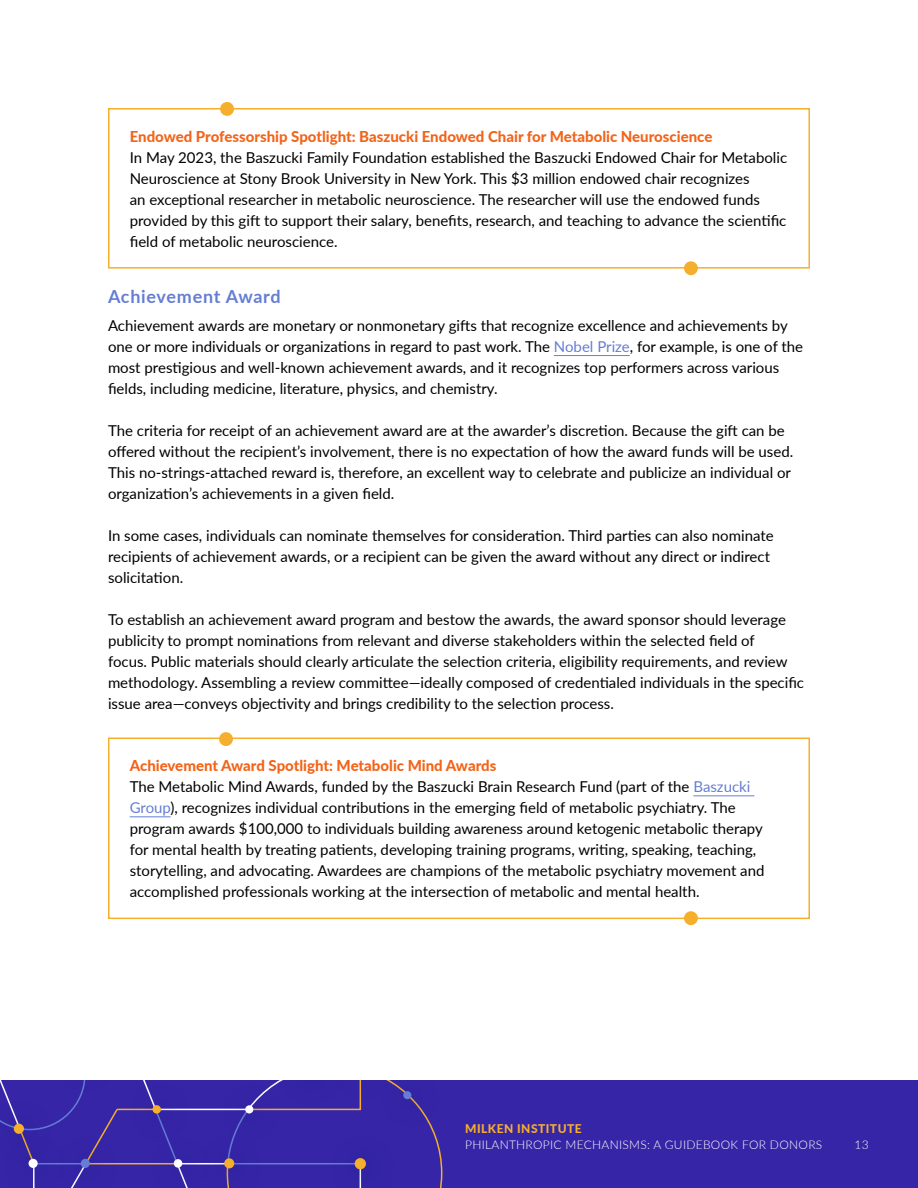
<style>
.page{position:relative;width:918px;height:1188px;background:#fff}
.page>*{position:absolute;margin:0;border:0;box-sizing:border-box;transform-origin:0 0}
.t1{font:700 18px "Lato";letter-spacing:.035em;color:#657ed4}
.t2{font:15px/21px "Lato";color:#000}
.t3{font:800 15px "Lato";color:#f26419}
.t4{font:300 12px "Lato";letter-spacing:.025em;color:#fff}
.t5{font:800 12px "Lato";letter-spacing:.04em;color:#f6ae2d}
.s1{color:#657ed4}
.s2{font-weight:800;color:#f26419}
</style>
<div class="page">
<div style="left:0;top:1080px;width:918px;height:108px;background:#3626a7"></div>
<img style="left:81px;top:1080px;width:5px;height:16px">
<img style="left:143px;top:1080px;width:12px;height:27px">
<img style="left:311px;top:1158px;width:55px;height:30px">
<div style="left:355px;top:1158px;width:11px;height:11px;background:#f6ae2d;border-radius:50%"></div>
<img style="left:239px;top:1106px;width:52px;height:59px">
<img style="left:147px;top:1107px;width:92px;height:81px">
<div style="left:174px;top:1159px;width:8px;height:9px;background:#fff;border-radius:50%"></div>
<img style="left:95px;top:1108px;width:52px;height:57px">
<img style="left:81px;top:1146px;width:14px;height:27px">
<img style="left:0;top:1080px;width:81px;height:108px">
<div style="left:14px;top:1124px;width:10px;height:10px;background:#f6ae2d;border-radius:50%"></div>
<img style="left:421px;top:1108px;width:20px;height:48px">
<img style="left:386px;top:1080px;width:35px;height:31px">
<img style="left:250px;top:1080px;width:112px;height:53px">
<hr style="left:554px;top:355px;width:76px;height:1px;background:#657ed4">
<div style="left:108px;top:108px;width:702px;height:161px;border:2px solid #f6ae2d"></div>
<hr style="left:693px;top:796px;width:61px;height:1px;background:#657ed4">
<hr style="left:130px;top:817px;width:41px;height:1px;background:#657ed4">
<div style="left:108px;top:738px;width:702px;height:181px;border:2px solid #f6ae2d"></div>
<div style="left:220px;top:102px;width:14px;height:14px;background:#f6ae2d;border-radius:50%"></div>
<div style="left:684px;top:261px;width:14px;height:14px;background:#f6ae2d;border-radius:50%"></div>
<div style="left:219px;top:732px;width:14px;height:14px;background:#f6ae2d;border-radius:50%"></div>
<div style="left:684px;top:911px;width:14px;height:14px;background:#f6ae2d;border-radius:50%"></div>
<p class="t3" style="left:130px;top:125px;width:584px">Endowed Professorship Spotlight: Baszucki Endowed Chair for Metabolic Neuroscience</p>
<p class="t2" style="left:130px;top:146px;width:659px">In May 2023, the Baszucki Family Foundation established the Baszucki Endowed Chair for Metabolic Neuroscience at Stony Brook University in New York. This $3 million endowed chair recognizes<br>an exceptional researcher in metabolic neuroscience. The researcher will use the endowed funds provided by this gift to support their salary, benefits, research, and teaching to advance the scientific field of metabolic neuroscience.</p>
<p class="t1" style="left:108px;top:284px;width:174px">Achievement Award</p>
<p class="t2" style="left:108px;top:314px;width:697px">Achievement awards are monetary or nonmonetary gifts that recognize excellence and achievements by one or more individuals or organizations in regard to past work. The <span class="s1">Nobel Prize</span>, for example, is one of the most prestigious and well-known achievement awards, and it recognizes top performers across various fields, including medicine, literature, physics, and chemistry.</p>
<p class="t2" style="left:108px;top:419px;width:687px">The criteria for receipt of an achievement award are at the awarder’s discretion. Because the gift can be offered without the recipient’s involvement, there is no expectation of how the award funds will be used.<br>This no-strings-attached reward is, therefore, an excellent way to celebrate and publicize an individual or organization’s achievements in a given field.</p>
<p class="t2" style="left:108px;top:524px;width:667px">In some cases, individuals can nominate themselves for consideration. Third parties can also nominate recipients of achievement awards, or a recipient can be given the award without any direct or indirect solicitation.</p>
<p class="t2" style="left:108px;top:608px;width:698px">To establish an achievement award program and bestow the awards, the award sponsor should leverage publicity to prompt nominations from relevant and diverse stakeholders within the selected field of<br>focus. Public materials should clearly articulate the selection criteria, eligibility requirements, and review methodology. Assembling a review committee—ideally composed of credentialed individuals in the specific issue area—conveys objectivity and brings credibility to the selection process.</p>
<p class="t2" style="left:130px;top:755px;width:636px"><span class="s2">Achievement Award Spotlight: Metabolic Mind Awards<br></span>The Metabolic Mind Awards, funded by the Baszucki Brain Research Fund (part of the <span class="s1">Baszucki Group</span>), recognizes individual contributions in the emerging field of metabolic psychiatry. The program awards $100,000 to individuals building awareness around ketogenic metabolic therapy for mental health by treating patients, developing training programs, writing, speaking, teaching, storytelling, and advocating. Awardees are champions of the metabolic psychiatry movement and accomplished professionals working at the intersection of metabolic and mental health.</p>
<p class="t5" style="left:465px;top:1120px;width:118px">MILKEN INSTITUTE</p>
<p class="t4" style="left:465px;top:1137px;width:359px">PHILANTHROPIC MECHANISMS: A GUIDEBOOK FOR DONORS</p>
<p class="t4" style="left:855px;top:1137px;width:16px">13</p>
</div>
